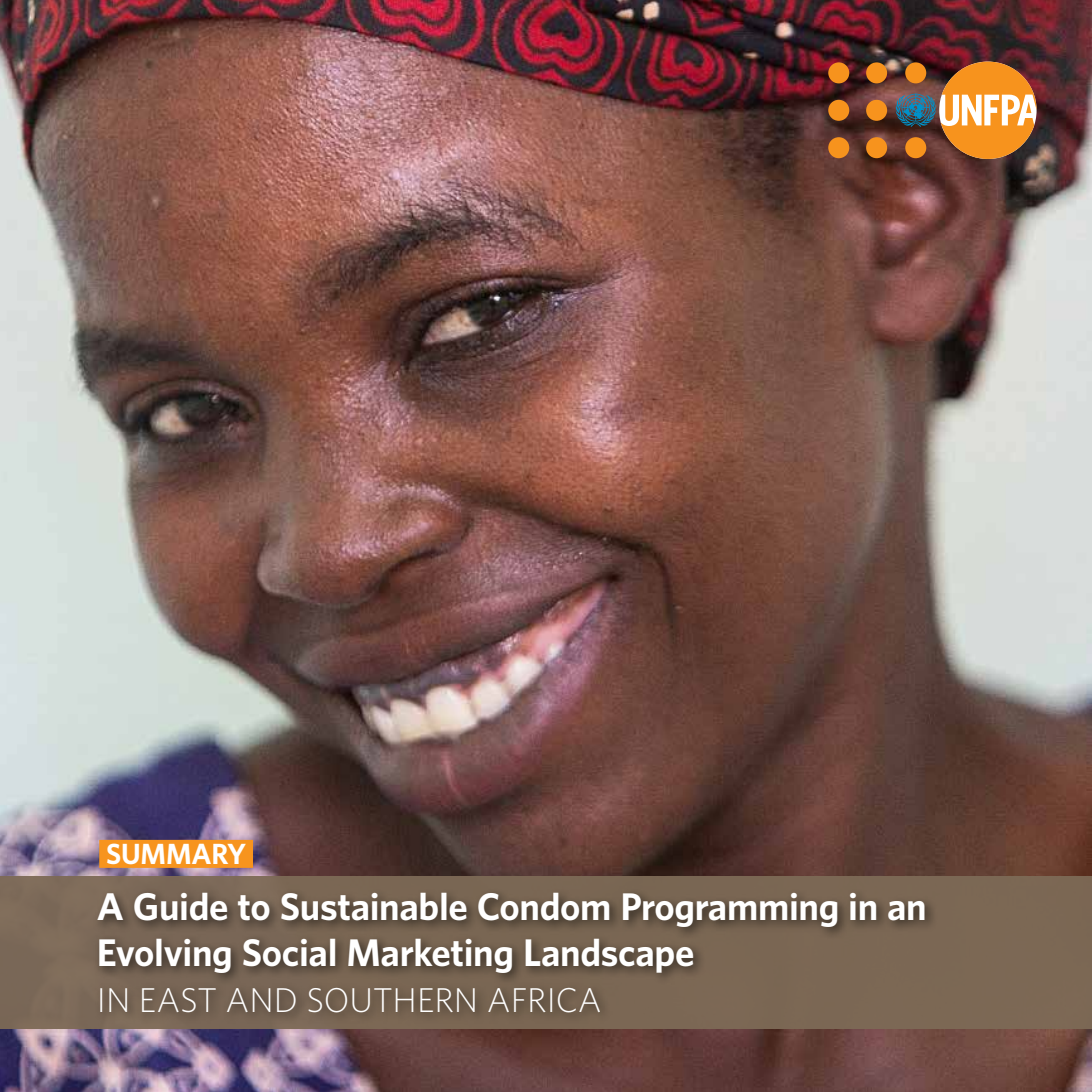
<style>
.page{position:relative;width:1092px;height:1092px;background:#fff}
.page>*{position:absolute;margin:0;border:0;box-sizing:border-box;transform-origin:0 0}
.t1{font:700 35px/45.5px "UNFPA";letter-spacing:-.01em;color:#fff}
.t2{font:300 31.5px "UNFPA";color:#fff}
.t3{font:700 26.6px "UNFPA";letter-spacing:-.01em;color:#fff}
</style>
<div class="page">
<img style="left:0;top:0;width:1091px;height:1091px">
<div style="left:99px;top:839px;width:154px;height:28px;background:#f7941e"></div>
<div style="left:866px;top:100px;width:21px;height:21px;background:#f7931d;border-radius:50%"></div>
<div style="left:866px;top:137px;width:21px;height:21px;background:#f7931d;border-radius:50%"></div>
<div style="left:866px;top:62px;width:21px;height:21px;background:#f7931d;border-radius:50%"></div>
<div style="left:828px;top:100px;width:21px;height:21px;background:#f7931d;border-radius:50%"></div>
<div style="left:828px;top:137px;width:21px;height:21px;background:#f7931d;border-radius:50%"></div>
<div style="left:828px;top:62px;width:21px;height:21px;background:#f7931d;border-radius:50%"></div>
<img style="left:895px;top:62px;width:141px;height:97px">
<div style="left:0;top:876px;width:1091px;height:152px;background:#7d6a56"></div>
<div style="left:93px;top:887px;width:844px;height:137px;background:#000;opacity:.6"></div>
<p class="t3" style="left:106px;top:835px;width:142px">SUMMARY</p>
<p class="t1" style="left:97px;top:882px;width:831px">A Guide to Sustainable Condom Programming in an<br>Evolving Social Marketing Landscape</p>
<p class="t2" style="left:97px;top:979px;width:506px">IN EAST AND SOUTHERN AFRICA</p>
</div>
